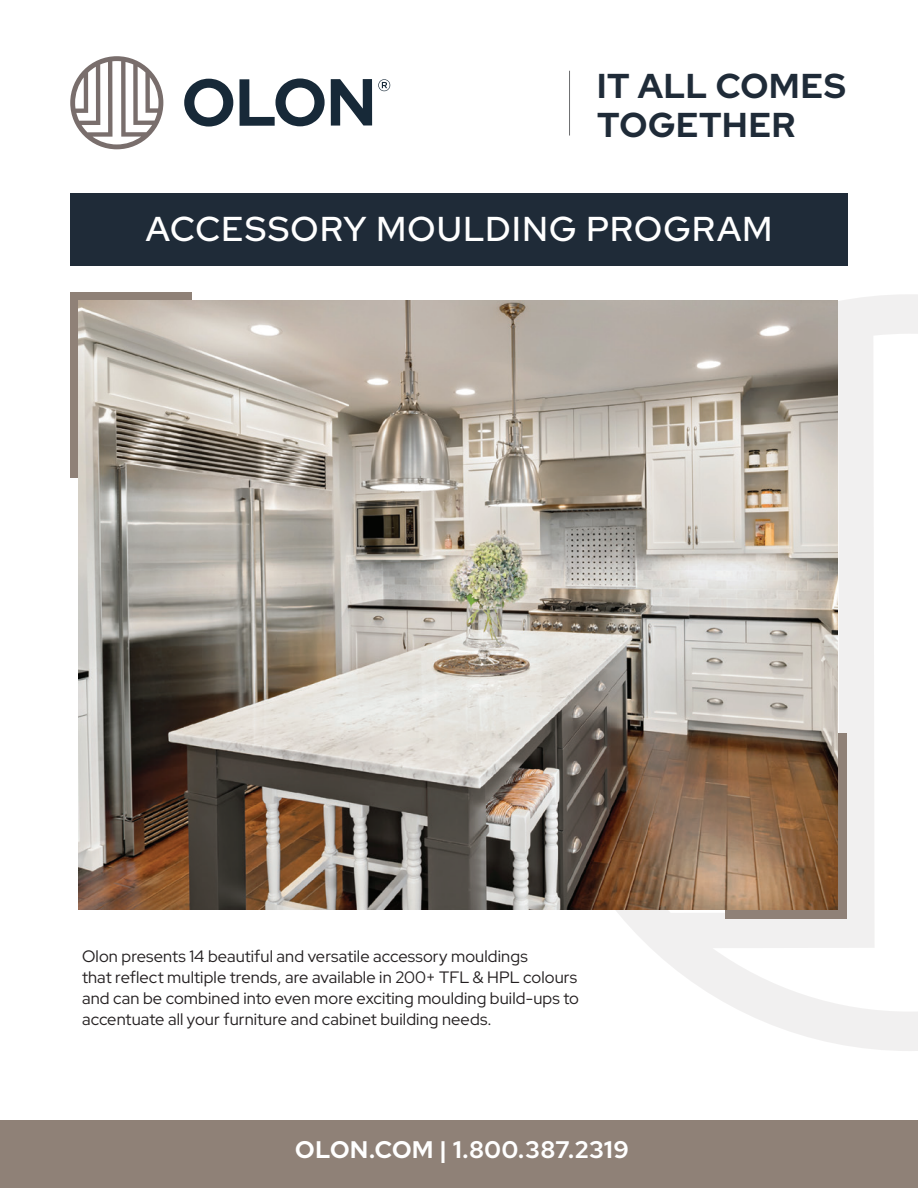
<style>
.page{position:relative;width:918px;height:1188px;background:#fff}
.page>*{position:absolute;margin:0;border:0;box-sizing:border-box;transform-origin:0 0}
.t1{font:500 34.5px "Red Hat Display";letter-spacing:.04em;color:#fff}
.t2{font:700 34.5px/38.2px "Red Hat Display";letter-spacing:.02em;color:#1f2b38}
.t3{font:700 24px "Red Hat Display";letter-spacing:.02em;color:#fff}
.t4{font:16.5px/21px "Red Hat Display";letter-spacing:.005em;color:#231f20}
</style>
<div class="page">
<svg style="left:531px;top:294px;width:387px;height:757px"></svg>
<div style="left:70px;top:193px;width:778px;height:73px;background:#1f2b38"></div>
<hr style="left:569px;top:71px;width:1px;height:65px;background:#6c6d70">
<svg style="left:378px;top:79px;width:12px;height:12px"></svg>
<svg style="left:184px;top:79px;width:49px;height:48px"></svg>
<svg style="left:239px;top:78px;width:86px;height:48px"></svg>
<svg style="left:331px;top:79px;width:41px;height:47px"></svg>
<svg style="left:70px;top:56px;width:93px;height:93px"></svg>
<div style="left:71px;top:292px;width:121px;height:186px;background:#8f8177"></div>
<div style="left:725px;top:733px;width:121px;height:185px;background:#8f8177"></div>
<img style="left:79px;top:300px;width:759px;height:609px">
<div style="left:0;top:1120px;width:918px;height:68px;background:#8f8177"></div>
<h1 class="t2" style="left:597px;top:66px;width:250px">IT ALL COMES<br>TOGETHER</h1>
<h1 class="t1" style="left:146px;top:206px;width:628px">ACCESSORY MOULDING PROGRAM</h1>
<p class="t4" style="left:82px;top:945px;width:498px">Olon presents 14 beautiful and versatile accessory mouldings<br>that reflect multiple trends, are available in 200+ TFL &amp; HPL colours and can be combined into even more exciting moulding build-ups to accentuate all your furniture and cabinet building needs.</p>
<h2 class="t3" style="left:295px;top:1134px;width:335px">OLON.COM | 1.800.387.2319</h2>
</div>
